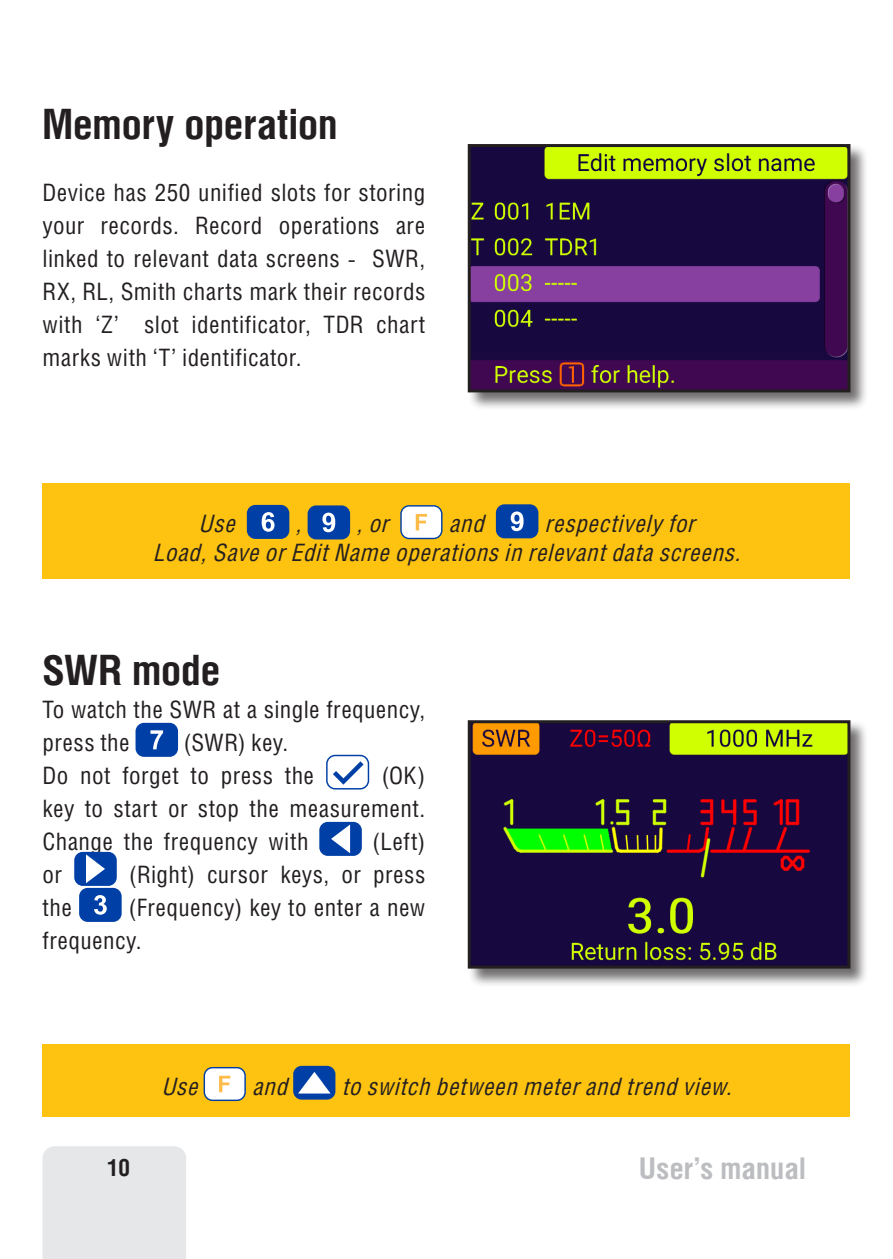
<style>
.page{position:relative;width:893px;height:1259px;background:#fff}
.page>*{position:absolute;margin:0;border:0;box-sizing:border-box;transform-origin:0 0}
.t1{font:700 42px "Helios Cond";color:#231f20}
.t2{font:700 30px "Helios Cond";letter-spacing:.01em;color:#bcbdc0}
.t3{font:24px/33px "Helios Cond";letter-spacing:.02em;color:#231f20}
.t4{font:italic 24px/28.8px "Helios Cond";color:#231f20}
.t5{font:700 24px "Helios Cond";color:#231f20}
</style>
<div class="page">
<div style="left:136px;top:723px;width:42px;height:34px;background:#0040a6;border-radius:9px"></div>
<svg style="left:150px;top:730px;width:13px;height:19px"></svg>
<div style="left:326px;top:755px;width:43px;height:34px;border:1px solid #0040a6;border-radius:8px"></div>
<svg style="left:333px;top:761px;width:31px;height:23px"></svg>
<div style="left:319px;top:822px;width:43px;height:34px;background:#0040a6;border-radius:9px"></div>
<svg style="left:331px;top:824px;width:19px;height:29px"></svg>
<div style="left:74px;top:852px;width:43px;height:34px;background:#0040a6;border-radius:9px"></div>
<svg style="left:86px;top:854px;width:19px;height:29px"></svg>
<div style="left:79px;top:888px;width:43px;height:34px;background:#0040a6;border-radius:9px"></div>
<svg style="left:94px;top:895px;width:13px;height:19px"></svg>
<div style="left:43px;top:1044px;width:807px;height:72px;background:#fec210"></div>
<div style="left:204px;top:1067px;width:41px;height:33px;background:#fff;border-radius:8px"></div>
<div style="left:204px;top:1067px;width:42px;height:34px;border:1px solid #0040a6;border-radius:8px"></div>
<svg style="left:219px;top:1075px;width:11px;height:17px"></svg>
<div style="left:293px;top:1065px;width:42px;height:34px;background:#0040a6;border-radius:8px"></div>
<svg style="left:298px;top:1072px;width:32px;height:21px"></svg>
<div style="left:43px;top:483px;width:807px;height:96px;background:#fec210"></div>
<div style="left:247px;top:505px;width:42px;height:34px;background:#0040a6;border-radius:9px"></div>
<svg style="left:262px;top:512px;width:12px;height:20px"></svg>
<div style="left:308px;top:505px;width:42px;height:34px;background:#0040a6;border-radius:9px"></div>
<svg style="left:322px;top:512px;width:13px;height:20px"></svg>
<div style="left:401px;top:506px;width:41px;height:32px;background:#fff;border-radius:8px"></div>
<div style="left:400px;top:505px;width:42px;height:34px;border:1px solid #0040a6;border-radius:8px"></div>
<svg style="left:416px;top:514px;width:11px;height:16px"></svg>
<div style="left:496px;top:504px;width:42px;height:34px;background:#0040a6;border-radius:9px"></div>
<svg style="left:511px;top:511px;width:13px;height:20px"></svg>
<div style="left:43px;top:1146px;width:143px;height:113px;background:#e6e7e9"></div>
<div style="left:467px;top:144px;width:402px;height:267px;background:#231f20;opacity:.65"></div>
<img style="left:472px;top:148px;width:374px;height:240px">
<div style="left:468px;top:144px;width:382px;height:248px;border:3px solid #231f20"></div>
<div style="left:467px;top:720px;width:402px;height:267px;background:#231f20;opacity:.65"></div>
<img style="left:472px;top:724px;width:374px;height:240px">
<div style="left:468px;top:720px;width:382px;height:248px;border:3px solid #231f20"></div>
<h1 class="t1" style="left:43px;top:99px;width:296px">Memory operation</h1>
<p class="t3" style="left:43px;top:175px;width:384px;text-align:justify">Device has 250 unified slots for storing your records. Record operations are linked to relevant data screens - SWR, RX, RL, Smith charts mark their records with ‘Z’ slot identificator, TDR chart marks with ‘T’ identificator.</p>
<p class="t4" style="left:153px;top:508px;width:596px;text-indent:392px">respectivelyfor<br>Load,SaveorEditNameoperationsinrelevantdatascreens.</p>
<p class="t4" style="left:199px;top:508px;width:44px">Use</p>
<p class="t4" style="left:296px;top:508px;width:14px">,</p>
<p class="t4" style="left:356px;top:508px;width:40px">,or</p>
<p class="t4" style="left:449px;top:508px;width:43px">and</p>
<h1 class="t1" style="left:43px;top:645px;width:179px">SWR mode</h1>
<p class="t3" style="left:43px;top:692px;width:384px">To watch the SWR at a single frequency, press the</p>
<p class="t3" style="left:43px;top:725px;width:273px;text-indent:141px">(SWR) key.<br>Do not forget to press the</p>
<p class="t3" style="left:43px;top:758px;width:384px;text-align:justify;text-indent:339px">(OK) key to start or stop the measurement.<br>Change the frequency with</p>
<p class="t3" style="left:373px;top:824px;width:54px">(Left)</p>
<p class="t3" style="left:43px;top:857px;width:21px">or</p>
<p class="t3" style="left:129px;top:857px;width:298px">(Right) cursor keys, or press</p>
<p class="t3" style="left:43px;top:890px;width:31px">the</p>
<p class="t3" style="left:43px;top:890px;width:384px;text-indent:86px">(Frequency) key to enter a new frequency.</p>
<p class="t5" style="left:107px;top:1153px;width:24px">10</p>
<p class="t4" style="left:161px;top:1071px;width:44px">Use</p>
<p class="t4" style="left:252px;top:1071px;width:43px">and</p>
<p class="t4" style="left:342px;top:1071px;width:398px">toswitchbetweenmeterandtrendview.</p>
<p class="t2" style="left:639px;top:1150px;width:168px">User’s manual</p>
</div>
